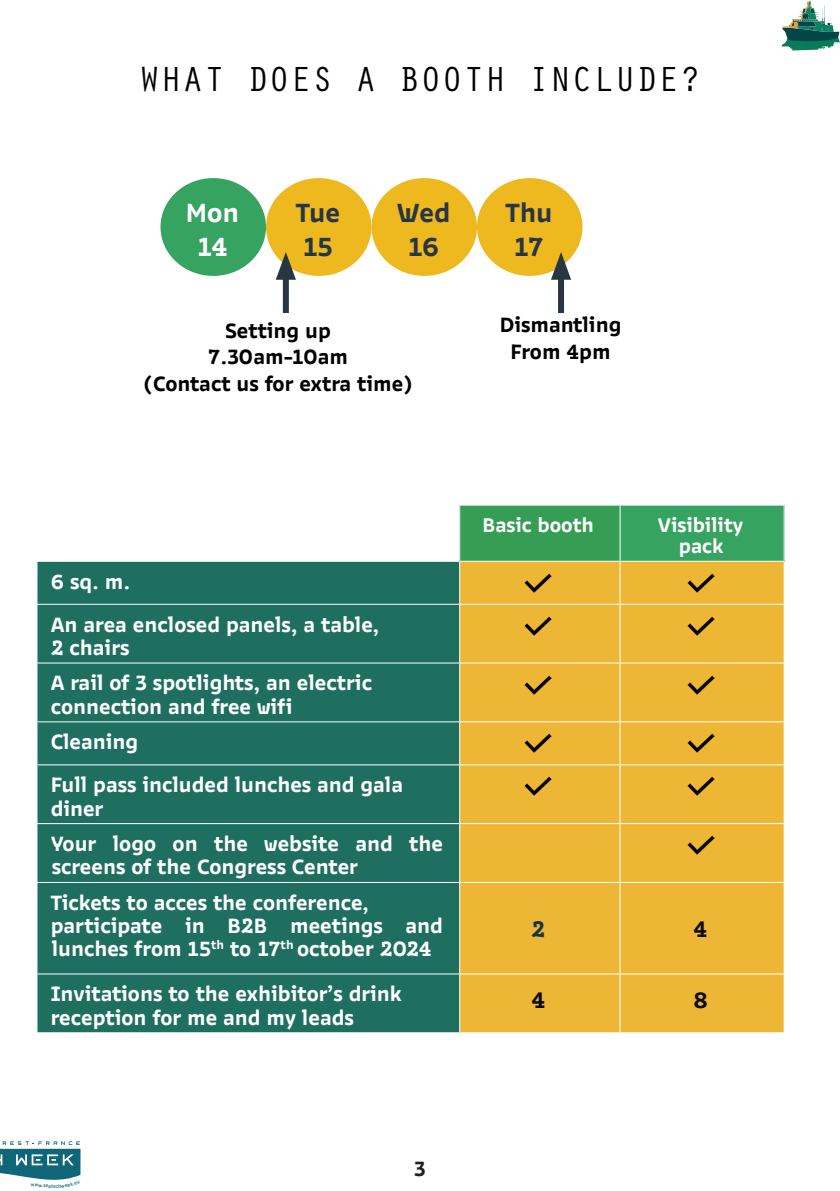
<style>
.page{position:relative;width:840px;height:1191px;background:#fff}
.page>*{position:absolute;margin:0;border:0;box-sizing:border-box;transform-origin:0 0}
.Titre{font:36px "Orator Std";color:#000001}
.Sous-titre{font:28px/33.6px "Bakemono Variable";letter-spacing:-.02em;color:#273643;text-align:center}
.Sous-titre-2{font:28px/33.6px "Bakemono Variable";color:#fff;text-align:center}
.t1{font:24px "Bakemono Variable";color:#090b0e}
.t2{font:24px "Bakemono Variable";color:#1b3341}
.t3{font:22px/22.8px "Bakemono Variable";color:#fff}
.t4{font:22px "Bakemono Variable";color:#000}
.t5{font:22px "Bakemono Variable";color:#231f20}
.t6{font:21px/21.6px "Bakemono Variable";color:#fff;text-align:center}
</style>
<div class="page">
<svg style="left:781px;top:0;width:58px;height:50px"></svg>
<div style="left:459px;top:505px;width:160px;height:56px;background:#359d54"></div>
<div style="left:619px;top:505px;width:164px;height:56px;background:#36a360"></div>
<div style="left:37px;top:562px;width:422px;height:470px;background:#1f6f61"></div>
<div style="left:460px;top:562px;width:159px;height:470px;background:#eeb635"></div>
<div style="left:620px;top:562px;width:163px;height:470px;background:#eeb635"></div>
<hr style="left:619px;top:604px;width:165px;height:1px;background:#fff">
<hr style="left:619px;top:662px;width:165px;height:1px;background:#fff">
<hr style="left:619px;top:721px;width:165px;height:1px;background:#fff">
<hr style="left:619px;top:764px;width:165px;height:1px;background:#fff">
<hr style="left:619px;top:823px;width:165px;height:1px;background:#fff">
<hr style="left:619px;top:882px;width:165px;height:1px;background:#fff">
<hr style="left:619px;top:973px;width:165px;height:1px;background:#fff">
<hr style="left:459px;top:505px;width:1px;height:56px;background:#fff">
<hr style="left:619px;top:505px;width:1px;height:56px;background:#fff">
<hr style="left:459px;top:604px;width:160px;height:1px;background:#fff">
<hr style="left:459px;top:662px;width:160px;height:1px;background:#fff">
<hr style="left:459px;top:721px;width:160px;height:1px;background:#fff">
<hr style="left:459px;top:764px;width:160px;height:1px;background:#fff">
<hr style="left:459px;top:823px;width:160px;height:1px;background:#fff">
<hr style="left:459px;top:882px;width:160px;height:1px;background:#fff">
<hr style="left:459px;top:973px;width:160px;height:1px;background:#fff">
<hr style="left:36px;top:604px;width:423px;height:1px;background:#fff">
<hr style="left:36px;top:662px;width:423px;height:1px;background:#fff">
<hr style="left:36px;top:721px;width:423px;height:1px;background:#fff">
<hr style="left:36px;top:764px;width:423px;height:1px;background:#fff">
<hr style="left:36px;top:823px;width:423px;height:1px;background:#fff">
<hr style="left:36px;top:882px;width:423px;height:1px;background:#fff">
<hr style="left:36px;top:973px;width:423px;height:1px;background:#fff">
<img style="left:524px;top:569px;width:27px;height:27px">
<img style="left:686px;top:569px;width:27px;height:27px">
<img style="left:524px;top:612px;width:27px;height:27px">
<img style="left:686px;top:612px;width:27px;height:27px">
<img style="left:524px;top:671px;width:27px;height:27px">
<img style="left:686px;top:671px;width:27px;height:27px">
<img style="left:524px;top:730px;width:27px;height:27px">
<img style="left:686px;top:730px;width:27px;height:27px">
<img style="left:524px;top:773px;width:27px;height:27px">
<img style="left:686px;top:773px;width:27px;height:27px">
<img style="left:686px;top:831px;width:27px;height:27px">
<div style="left:160px;top:178px;width:106px;height:98px;background:#36a360;border-radius:50%"></div>
<div style="left:266px;top:178px;width:105px;height:98px;background:#eeb81f;border-radius:50%"></div>
<div style="left:371px;top:178px;width:105px;height:98px;background:#eeb81f;border-radius:50%"></div>
<div style="left:476px;top:178px;width:106px;height:98px;background:#eeb81f;border-radius:50%"></div>
<div style="left:283px;top:269px;width:6px;height:44px;background:#273643"></div>
<svg style="left:275px;top:252px;width:21px;height:28px"></svg>
<div style="left:557px;top:269px;width:6px;height:44px;background:#273643"></div>
<svg style="left:550px;top:252px;width:21px;height:28px"></svg>
<svg style="left:0;top:1141px;width:80px;height:39px"></svg>
<p class="Titre" style="left:139px;top:53px;width:563px">WHAT DOES A BOOTH INCLUDE?</p>
<p class="Sous-titre-2" style="left:186px;top:195px;width:55px">Mon<br>14</p>
<p class="Sous-titre" style="left:295px;top:195px;width:46px;text-align:left">Tue<br>15</p>
<p class="Sous-titre" style="left:396px;top:195px;width:55px">Wed<br>16</p>
<p class="Sous-titre" style="left:505px;top:195px;width:49px">Thu<br>17</p>
<p class="t4" style="left:225px;top:316px;width:107px">Setting up</p>
<p class="t4" style="left:208px;top:342px;width:141px">7.30am-10am</p>
<p class="t4" style="left:143px;top:369px;width:272px">(Contact us for extra time)</p>
<p class="t4" style="left:499px;top:310px;width:123px">Dismantling</p>
<p class="t4" style="left:510px;top:336px;width:101px">From 4pm</p>
<p class="t6" style="left:482px;top:512px;width:113px">Basic booth</p>
<p class="t6" style="left:657px;top:512px;width:87px">Visibility pack</p>
<p class="t3" style="left:51px;top:568px;width:81px">6 sq. m.</p>
<p class="t3" style="left:51px;top:611px;width:330px">An area enclosed panels, a table,</p>
<p class="t3" style="left:51px;top:635px;width:80px">2 chairs</p>
<p class="t3" style="left:51px;top:670px;width:322px">A rail of 3 spotlights, an electric</p>
<p class="t3" style="left:51px;top:694px;width:243px">connection and free wifi</p>
<p class="t3" style="left:51px;top:729px;width:89px">Cleaning</p>
<p class="t3" style="left:51px;top:772px;width:354px">Full pass included lunches and gala</p>
<p class="t3" style="left:51px;top:795px;width:54px">diner</p>
<p class="t3" style="left:51px;top:831px;width:393px">Your logo on the website and the screens of the Congress Center</p>
<p class="t3" style="left:51px;top:889px;width:319px">Tickets to acces the conference,</p>
<p class="t3" style="left:51px;top:913px;width:393px">participate in B2B meetings and lunches from 15<sup>th</sup> to 17<sup>th</sup> october 2024</p>
<p class="t2" style="left:531px;top:913px;width:16px">2</p>
<p class="t1" style="left:693px;top:913px;width:15px">4</p>
<p class="t3" style="left:51px;top:981px;width:352px">Invitations to the exhibitor’s drink</p>
<p class="t3" style="left:51px;top:1004px;width:304px">reception for me and my leads</p>
<p class="t1" style="left:531px;top:984px;width:15px">4</p>
<p class="t1" style="left:693px;top:984px;width:16px">8</p>
<p class="t5" style="left:414px;top:1154px;width:13px">3</p>
</div>
